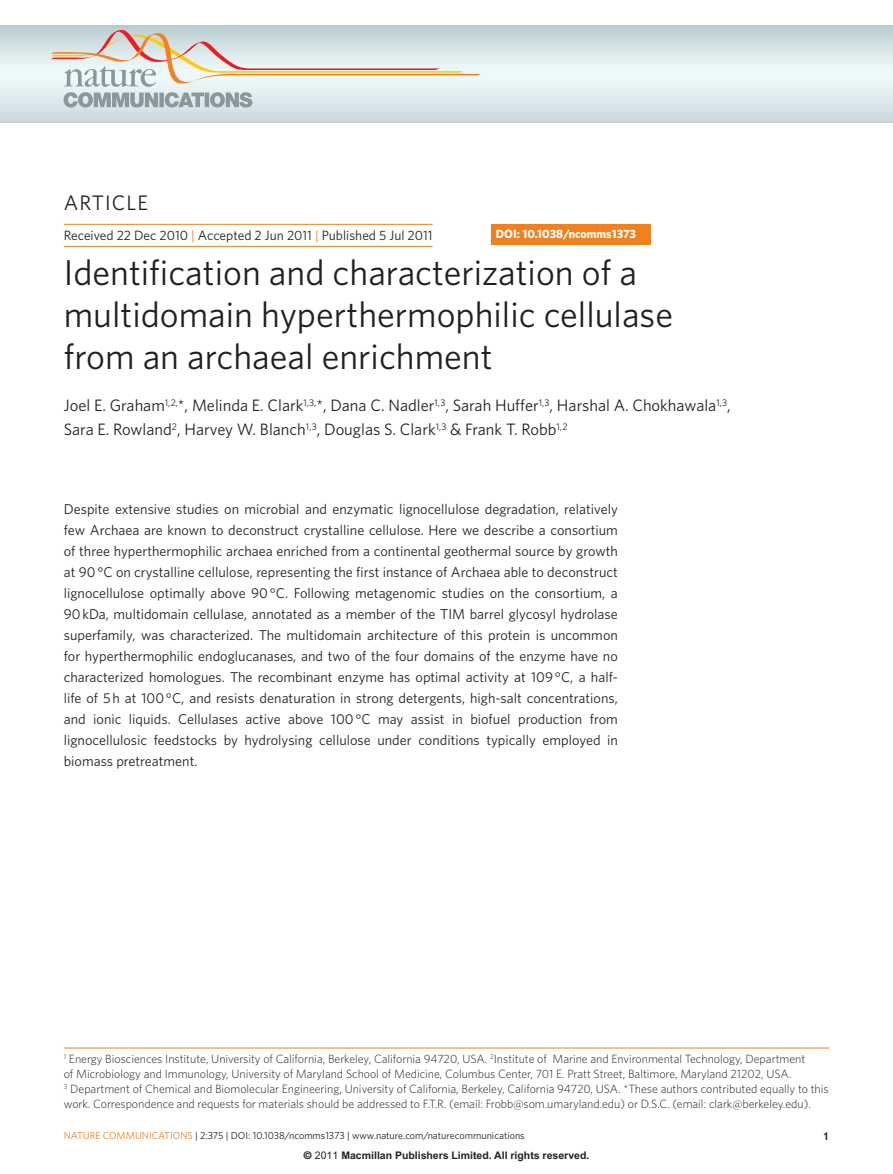
<style>
.page{position:relative;width:893px;height:1174px;background:#fff}
.page>*{position:absolute;margin:0;border:0;box-sizing:border-box;transform-origin:0 0}
.pAtl{font:36px/42px "Whitney";color:#231f20}
.t1{font:21px "Whitney";letter-spacing:.05em;color:#231f20}
.pAu{font:16.5px/24px "Whitney";color:#231f20}
.pAbstext{font:14.25px/21px "Whitney";color:#231f20;text-align:justify}
.pPrdates{font:13.5px "Whitney";color:#231f20}
.pAffiliation{font:300 12px/15px "Whitney";color:#231f20}
.pDoiTop{font:700 12px "Whitney";color:#fff}
.t2{font:700 10.5px "Arial";color:#231f20}
.pDoiLRH{font:10.2px "Whitney";color:#231f20}
.pDoiLRH-2{font:10.2px "Whitney";color:#f1801f}
.s1{color:#f1801f}
.s2{font-family:"Helvetica"}
.s3{font-weight:400}
</style>
<div class="page">
<svg style="left:0;top:25px;width:893px;height:97px;background:#d8e4e7"></svg>
<svg style="left:50px;top:30px;width:431px;height:77px;background:#d8dad6"></svg>
<hr style="left:64px;top:224px;width:369px;height:1px;background:#f1801f">
<hr style="left:64px;top:246px;width:369px;height:1px;background:#f1801f">
<div style="left:492px;top:225px;width:159px;height:20px;background:#f1801f"></div>
<hr style="left:64px;top:1047px;width:765px;height:1px;background:#f1801f">
<p class="t1" style="left:64px;top:190px;width:86px">ARTICLE</p>
<p class="pPrdates" style="left:64px;top:227px;width:370px">Received 22 Dec 2010 <span class="s1">|</span> Accepted 2 Jun 2011 <span class="s1">|</span> Published 5 Jul 2011</p>
<p class="pDoiTop" style="left:496px;top:227px;width:142px">DOI: 10.1038/ncomms1373</p>
<p class="pAtl" style="left:64px;top:251px;width:611px">Identification and characterization of a multidomain hyperthermophilic cellulase from an archaeal enrichment</p>
<p class="pAu" style="left:64px;top:393px;width:668px">Joel E. Graham<sup>1,2,</sup>*, Melinda E. Clark<sup>1,3,</sup>*, Dana C. Nadler<sup>1,3</sup>, Sarah Huffer<sup>1,3</sup>, Harshal A. Chokhawala<sup>1,3</sup>,<br>Sara E. Rowland<sup>2</sup>, Harvey W. Blanch<sup>1,3</sup>, Douglas S. Clark<sup>1,3</sup> &amp; Frank T. Robb<sup>1,2</sup></p>
<p class="pAbstext" style="left:64px;top:498px;width:556px">Despite extensive studies on microbial and enzymatic lignocellulose degradation, relatively few Archaea are known to deconstruct crystalline cellulose. Here we describe a consortium of three hyperthermophilic archaea enriched from a continental geothermal source by growth at 90°C on crystalline cellulose, representing the first instance of Archaea able to deconstruct lignocellulose optimally above 90°C. Following metagenomic studies on the consortium, a 90kDa, multidomain cellulase, annotated as a member of the TIM barrel glycosyl hydrolase superfamily, was characterized. The multidomain architecture of this protein is uncommon for hyperthermophilic endoglucanases, and two of the four domains of the enzyme have no characterized homologues. The recombinant enzyme has optimal activity at 109°C, a half&shy;life of 5h at 100°C, and resists denaturation in strong detergents, high-salt concentrations, and ionic liquids. Cellulases active above 100°C may assist in biofuel production from lignocellulosic feedstocks by hydrolysing cellulose under conditions typically employed in biomass pretreatment.</p>
<p class="pAffiliation" style="left:64px;top:1051px;width:766px"><sup>1</sup> Energy Biosciences Institute, University of California, Berkeley, California 94720, USA. <sup>2</sup>Institute of Marine and Environmental Technology, Department<br>of Microbiology and Immunology, University of Maryland School of Medicine, Columbus Center, 701 E. Pratt Street, Baltimore, Maryland 21202, USA.<br><sup>3</sup> Department of Chemical and Biomolecular Engineering, University of California, Berkeley, California 94720, USA. *These authors contributed equally to this work. Correspondence and requests for materials should be addressed to F.T.R. (email: Frobb@som.umaryland.edu) or D.S.C. (email: clark@berkeley.edu).</p>
<p class="pDoiLRH-2" style="left:64px;top:1129px;width:91px">nature communicati</p>
<p class="pDoiLRH" style="left:173px;top:1129px;width:353px"><span class="s1">ons</span> | 2:375 | DOI: 10.1038/ncomms1373 | www.nature.com/naturecommunications</p>
<p class="t2" style="left:304px;top:1149px;width:287px"><span class="s2">©</span> <span class="s3">2011</span> Macmillan Publishers Limited. All rights reserved.</p>
</div>
